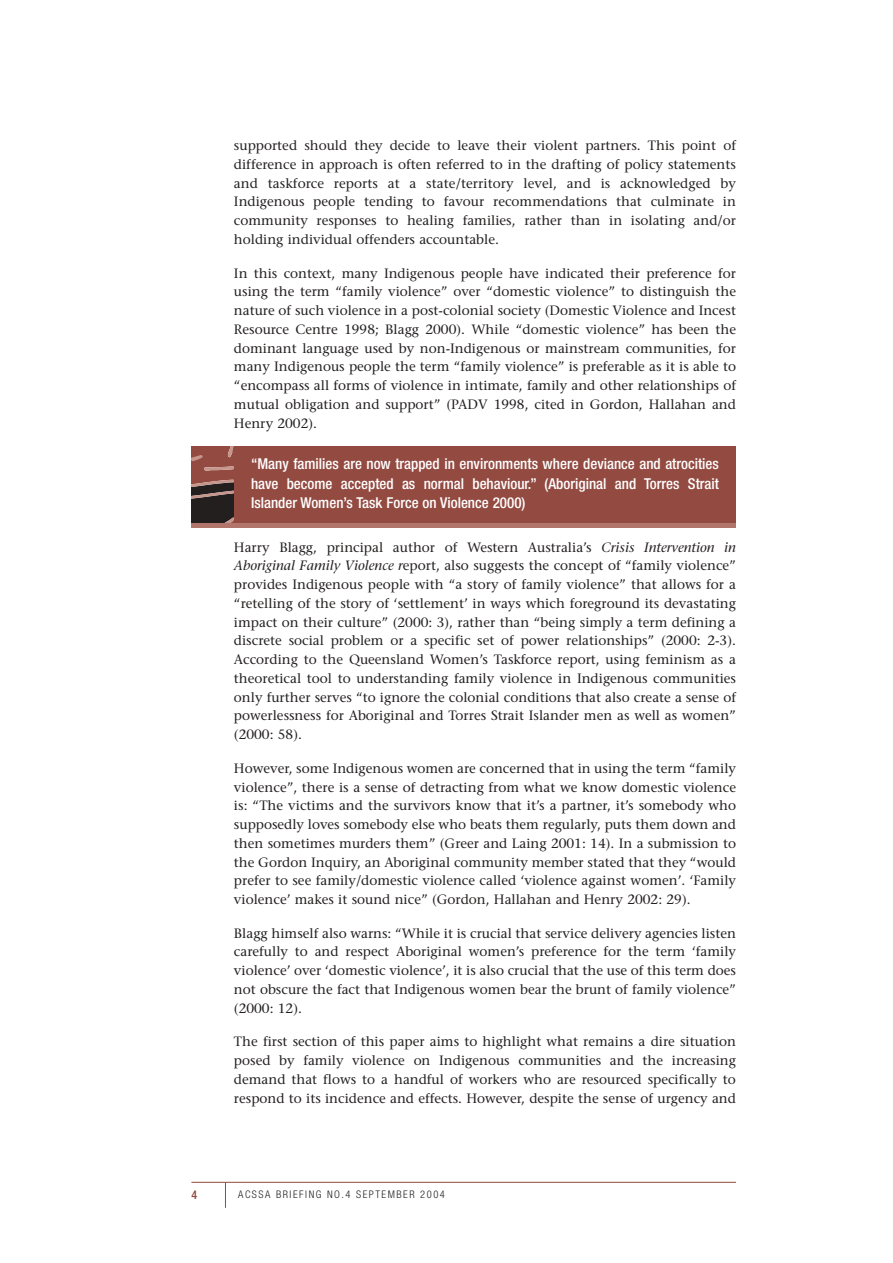
<style>
.page{position:relative;width:893px;height:1263px;background:#fff}
.page>*{position:absolute;margin:0;border:0;box-sizing:border-box;transform-origin:0 0}
.t1{font:500 condensed 15px/19.5px "Helvetica Neue";color:#fff;text-align:justify}
.t2{font:13.5px/18.8px "Stone Serif";color:#231f1f;text-align:justify}
.t3{font:500 condensed 12px "Helvetica Neue";color:#934a41}
.t4{font:300 condensed 10.5px "Helvetica Neue";letter-spacing:.145em;color:#231f1f}
.s1{font-style:italic}
</style>
<div class="page">
<div style="left:234px;top:446px;width:502px;height:77px;background:#934a41"></div>
<hr style="left:191px;top:523px;width:545px;height:4px;background:#b1756b">
<hr style="left:191px;top:1182px;width:545px;height:1px;background:#934a41">
<svg style="left:225px;top:1182px;width:1px;height:26px"></svg>
<svg style="left:191px;top:446px;width:43px;height:77px"></svg>
<p class="t2" style="left:234px;top:138px;width:503px">supported should they decide to leave their violent partners. This point of difference in approach is often referred to in the drafting of policy statements and taskforce reports at a state/territory level, and is acknowledged by Indigenous people tending to favour recommendations that culminate in community responses to healing families, rather than in isolating and/or holding individual offenders accountable.</p>
<p class="t2" style="left:234px;top:265px;width:503px">In this context, many Indigenous people have indicated their preference for using the term “family violence” over “domestic violence” to distinguish the nature of such violence in a post-colonial society (Domestic Violence and Incest Resource Centre 1998; Blagg 2000). While “domestic violence” has been the dominant language used by non-Indigenous or mainstream communities, for many Indigenous people the term “family violence” is preferable as it is able to “encompass all forms of violence in intimate, family and other relationships of mutual obligation and support” (PADV 1998, cited in Gordon, Hallahan and Henry 2002).</p>
<p class="t1" style="left:251px;top:456px;width:469px">“Many families are now trapped in environments where deviance and atrocities have become accepted as normal behaviour.” (Aboriginal and Torres Strait Islander Women’s Task Force on Violence 2000)</p>
<p class="t2" style="left:234px;top:539px;width:503px">Harry Blagg, principal author of Western Australia’s <span class="s1">Crisis Intervention in Aboriginal Family Violence r</span>eport, also suggests the concept of “family violence” provides Indigenous people with “a story of family violence” that allows for a “retelling of the story of ‘settlement’ in ways which foreground its devastating impact on their culture” (2000: 3), rather than “being simply a term defining a discrete social problem or a specific set of power relationships” (2000: 2-3).<br>According to the Queensland Women’s Taskforce report, using feminism as a theoretical tool to understanding family violence in Indigenous communities only further serves “to ignore the colonial conditions that also create a sense of powerlessness for Aboriginal and Torres Strait Islander men as well as women” (2000: 58).</p>
<p class="t2" style="left:234px;top:760px;width:503px">However, some Indigenous women are concerned that in using the term “family violence”, there is a sense of detracting from what we know domestic violence is: “The victims and the survivors know that it’s a partner, it’s somebody who supposedly loves somebody else who beats them regularly, puts them down and then sometimes murders them” (Greer and Laing 2001: 14). In a submission to the Gordon Inquiry, an Aboriginal community member stated that they “would prefer to see family/domestic violence called ‘violence against women’. ‘Family violence’ makes it sound nice” (Gordon, Hallahan and Henry 2002: 29).</p>
<p class="t2" style="left:234px;top:925px;width:503px">Blagg himself also warns: “While it is crucial that service delivery agencies listen carefully to and respect Aboriginal women’s preference for the term ‘family violence’ over ‘domestic violence’, it is also crucial that the use of this term does not obscure the fact that Indigenous women bear the brunt of family violence” (2000: 12).</p>
<p class="t2" style="left:234px;top:1034px;width:503px">The first section of this paper aims to highlight what remains a dire situation posed by family violence on Indigenous communities and the increasing demand that flows to a handful of workers who are resourced specifically to respond to its incidence and effects. However, despite the sense of urgency and</p>
<p class="t3" style="left:191px;top:1191px;width:7px">4</p>
<p class="t4" style="left:238px;top:1191px;width:208px">ACSSA BRIEFING NO.4 SEPTEMBER 2004</p>
</div>
